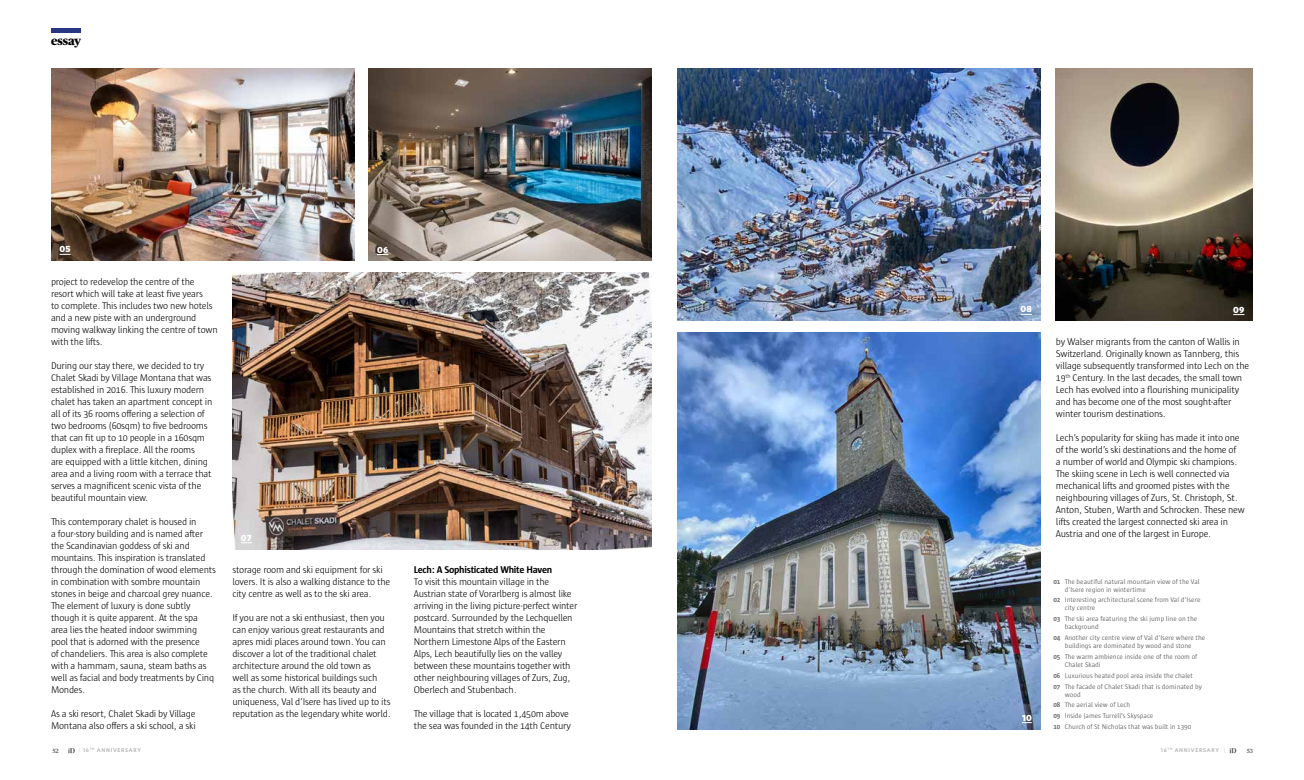
<style>
.page{position:relative;width:1304px;height:780px;background:#fff}
.page>*{position:absolute;margin:0;border:0;box-sizing:border-box;transform-origin:0 0}
.t1{font:900 12px "Publico Headline";color:#000}
.t2{font:300 10px/12px "Sun";letter-spacing:-.025em;color:#000}
.t3{font:700 10px "Sun";letter-spacing:-.025em;color:#000}
.t4{font:900 9px "Whitney";letter-spacing:.025em;color:#fff}
.t5{font:7px/8px "Sun";color:#706f6f}
.t6{font:500 6px "Publico Headline";color:#575756}
.t7{font:600 5.5px "Whitney";letter-spacing:.14em;color:#b3b2b2}
.s1{font-weight:700}
.s2{font-weight:300}
</style>
<div class="page">
<hr style="left:51px;top:28px;width:30px;height:4px;background:#283583">
<svg style="left:1229px;top:748px;width:7px;height:5px"></svg>
<svg style="left:68px;top:748px;width:7px;height:5px"></svg>
<img style="left:51px;top:69px;width:303px;height:192px">
<img style="left:369px;top:69px;width:283px;height:192px">
<img style="left:232px;top:273px;width:420px;height:276px">
<img style="left:677px;top:333px;width:363px;height:396px">
<img style="left:677px;top:69px;width:363px;height:252px">
<img style="left:1056px;top:69px;width:197px;height:252px">
<svg style="left:1020px;top:314px;width:12px;height:1px"></svg>
<p class="t1" style="left:51px;top:32px;width:32px">essay</p>
<p class="t4" style="left:60px;top:244px;width:13px">05</p>
<p class="t4" style="left:377px;top:244px;width:13px">06</p>
<p class="t2" style="left:51px;top:275px;width:168px">project to redevelop the centre of the resort which will take at least five years<br>to complete. This includes two new hotels and a new piste with an underground moving walkway linking the centre of town with the lifts.</p>
<p class="t2" style="left:51px;top:359px;width:163px">During our stay there, we decided to try Chalet Skadi by Village Montana that was established in 2016. This luxury modern chalet has taken an apartment concept in all of its 36 rooms offering a selection of two bedrooms (60sqm) to five bedrooms that can fit up to 10 people in a 160sqm duplex with a fireplace. All the rooms<br>are equipped with a little kitchen, dining area and a living room with a terrace that serves a magnificent scenic vista of the beautiful mountain view.</p>
<p class="t2" style="left:51px;top:515px;width:167px">This contemporary chalet is housed in<br>a four-story building and is named after the Scandinavian goddess of ski and mountains. This inspiration is translated through the domination of wood elements in combination with sombre mountain stones in beige and charcoal grey nuance.<br>The element of luxury is done subtly though it is quite apparent. At the spa area lies the heated indoor swimming pool that is adorned with the presence<br>of chandeliers. This area is also complete with a hammam, sauna, steam baths as well as facial and body treatments by Cinq Mondes.</p>
<p class="t2" style="left:51px;top:707px;width:146px">As a ski resort, Chalet Skadi by Village<br>Montana also offers a ski school, a ski</p>
<p class="t4" style="left:241px;top:532px;width:12px">07</p>
<p class="t2" style="left:232px;top:563px;width:159px">storage room and ski equipment for ski lovers. It is also a walking distance to the city centre as well as to the ski area.</p>
<p class="t2" style="left:232px;top:611px;width:160px">If you are not a ski enthusiast, then you can enjoy various great restaurants and apres midi places around town. You can discover a lot of the traditional chalet architecture around the old town as<br>well as some historical buildings such<br>as the church. With all its beauty and uniqueness, Val d’Isere has lived up to its reputation as the legendary white world.</p>
<p class="t3" style="left:414px;top:564px;width:140px">Lech: A Sophisticated White Haven</p>
<p class="t2" style="left:414px;top:575px;width:165px">To visit this mountain village in the Austrian state of Vorarlberg is almost like arriving in the living picture-perfect winter postcard. Surrounded by the Lechquellen Mountains that stretch within the Northern Limestone Alps of the Eastern Alps, Lech beautifully lies on the valley between these mountains together with other neighbouring villages of Zurs, Zug, Oberlech and Stubenbach.</p>
<p class="t2" style="left:414px;top:707px;width:159px">The village that is located 1,450m above the sea was founded in the 14th Century</p>
<p class="t4" style="left:1020px;top:304px;width:13px">08</p>
<p class="t4" style="left:1233px;top:304px;width:13px">09</p>
<p class="t4" style="left:1022px;top:712px;width:11px">10</p>
<p class="t2" style="left:1056px;top:335px;width:195px">by Walser migrants from the canton of Wallis in Switzerland. Originally known as Tannberg, this village subsequently transformed into Lech on the 19<sup>th</sup> Century. In the last decades, the small town Lech has evolved into a flourishing municipality and has become one of the most sought-after winter tourism destinations.</p>
<p class="t2" style="left:1056px;top:431px;width:190px">Lech’s popularity for skiing has made it into one of the world’s ski destinations and the home of<br>a number of world and Olympic ski champions.<br>The skiing scene in Lech is well connected via mechanical lifts and groomed pistes with the neighbouring villages of Zurs, St. Christoph, St.<br>Anton, Stuben, Warth and Schrocken. These new lifts created the largest connected ski area in Austria and one of the largest in Europe.</p>
<p class="t5" style="left:1065px;top:577px;width:137px;text-indent:-11px"><span class="s1">01</span> The beautiful natural mountain view of the Val d’Isere region in wintertime</p>
<p class="t5" style="left:1065px;top:596px;width:137px;text-indent:-11px"><span class="s1">02</span> Interesting architectural scene from Val d’Isere city centre</p>
<p class="t5" style="left:1065px;top:615px;width:134px;text-indent:-11px"><span class="s1">03</span> The ski area featuring the ski jump line on the background</p>
<p class="t5" style="left:1053px;top:633px;width:153px;text-align:center"><span class="s1">04</span> Another city centre view of Val d’Isere where the buildings are dominated by wood and stone</p>
<p class="t5" style="left:1065px;top:652px;width:134px;text-indent:-11px"><span class="s1">05</span> The warm ambience inside one of the room of<br>Chalet Skadi</p>
<p class="t5" style="left:1053px;top:670px;width:150px;line-height:10.8px"><span class="s1">06</span> Luxurious heated pool area inside the chalet<br><span class="s1">07</span> The facade of Chalet Skadi that is dominated by</p>
<p class="t5" style="left:1053px;top:689px;width:139px;line-height:10.8px;text-indent:11px">wood<br><span class="s1">08</span> The aerial view of Lech<br><span class="s1">09</span> Inside James Turrell’s Skyspace<br><span class="s1">10</span> Church of St Nicholas that was built in 1390</p>
<p class="t6" style="left:52px;top:746px;width:8px">52</p>
<p class="t7" style="left:1161px;top:746px;width:66px">16<sup>TH</sup> ANNIVERSARY <span class="s2">|</span></p>
<p class="t6" style="left:1247px;top:746px;width:8px">53</p>
<p class="t7" style="left:79px;top:746px;width:64px"><span class="s2">|</span> 16<sup>TH</sup> ANNIVERSARY</p>
</div>
